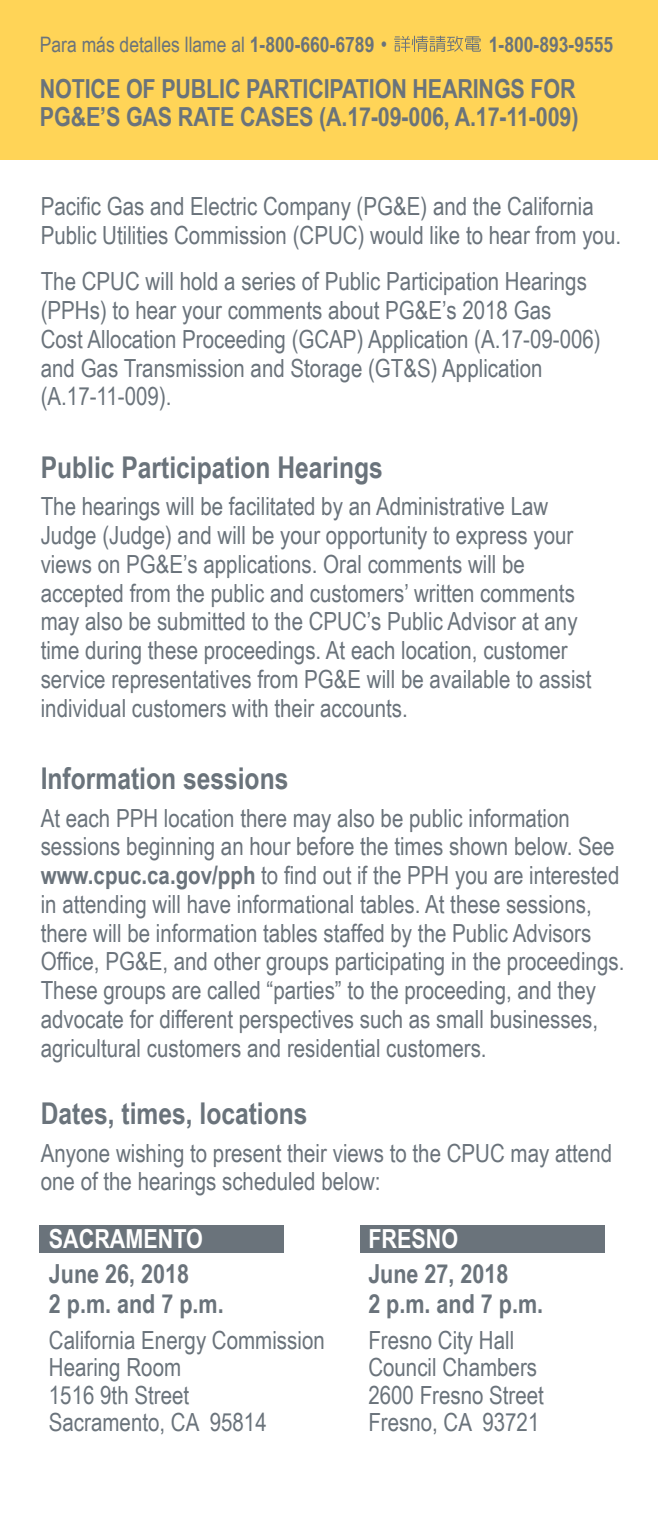
<style>
.page{position:relative;width:658px;height:1530px;background:#fff}
.page>*{position:absolute;margin:0;border:0;box-sizing:border-box;transform-origin:0 0}
.t1{font:700 30px "Arial Narrow";color:#6a737b}
.t2{font:700 26.25px/30px "Arial Narrow";letter-spacing:-.005em;color:#6a737b}
.t3{font:700 26.25px "Arial Narrow";color:#fff}
.t4{font:25px/28.8px "Arial Narrow";color:#6a737b}
.t5{font:21.25px "Arial Narrow";color:#6a737b}
.t6{font:700 21.25px "Arial Narrow";color:#6a737b}
.s1{font-weight:700}
.s2{font-size:21.75px}
</style>
<div class="page">
<div style="left:39px;top:1225px;width:245px;height:28px;background:#6a737b"></div>
<div style="left:360px;top:1225px;width:244px;height:28px;background:#6a737b"></div>
<div style="left:0;top:0;width:657px;height:160px;background:#ffd457"></div>
<svg style="left:394px;top:36px;width:87px;height:16px"></svg>
<p class="t5" style="left:40px;top:32px;width:348px">Para más detalles llame al <span class="s1">1-800-660-6789</span> <span class="s2">•</span></p>
<p class="t6" style="left:488px;top:32px;width:126px">1-800-893-9555</p>
<h1 class="t2" style="left:40px;top:74px;width:540px;line-height:28.8px">NOTICE OF PUBLIC PARTICIPATION HEARINGS FOR<br>PG&amp;E’S GAS RATE CASES (A.17-09-006, A.17-11-009)</h1>
<p class="t4" style="left:41px;top:192px;width:581px">Pacific Gas and Electric Company (PG&amp;E) and the California<br>Public Utilities Commission (CPUC) would like to hear from you.</p>
<p class="t4" style="left:41px;top:267px;width:561px">The CPUC will hold a series of Public Participation Hearings (PPHs) to hear your comments about PG&amp;E’s 2018 Gas<br>Cost Allocation Proceeding (GCAP) Application (A.17-09-006) and Gas Transmission and Storage (GT&amp;S) Application (A.17-11-009).</p>
<h2 class="t1" style="left:41px;top:450px;width:343px">Public Participation Hearings</h2>
<p class="t4" style="left:41px;top:492px;width:552px">The hearings will be facilitated by an Administrative Law Judge (Judge) and will be your opportunity to express your views on PG&amp;E’s applications. Oral comments will be accepted from the public and customers’ written comments may also be submitted to the CPUC’s Public Advisor at any time during these proceedings. At each location, customer service representatives from PG&amp;E will be available to assist individual customers with their accounts.</p>
<h2 class="t1" style="left:41px;top:761px;width:249px">Information sessions</h2>
<p class="t4" style="left:41px;top:803px;width:585px">At each PPH location there may also be public information sessions beginning an hour before the times shown below. See <span class="s1">www.cpuc.ca.gov/pph</span> to find out if the PPH you are interested in attending will have informational tables. At these sessions, there will be information tables staffed by the Public Advisors Office, PG&amp;E, and other groups participating in the proceedings.<br>These groups are called “parties” to the proceeding, and they advocate for different perspectives such as small businesses, agricultural customers and residential customers.</p>
<h2 class="t1" style="left:41px;top:1096px;width:268px">Dates, times, locations</h2>
<p class="t4" style="left:41px;top:1138px;width:572px">Anyone wishing to present their views to the CPUC may attend one of the hearings scheduled below:</p>
<h3 class="t3" style="left:49px;top:1223px;width:155px">SACRAMENTO</h3>
<p class="t2" style="left:49px;top:1259px;width:176px">June 26, 2018<br>2 p.m. and 7 p.m.</p>
<p class="t4" style="left:49px;top:1326px;width:277px;line-height:27.5px">California Energy Commission<br>Hearing Room<br>1516 9th Street<br>Sacramento, CA 95814</p>
<h3 class="t3" style="left:368px;top:1223px;width:91px">FRESNO</h3>
<p class="t2" style="left:368px;top:1259px;width:176px">June 27, 2018<br>2 p.m. and 7 p.m.</p>
<p class="t4" style="left:368px;top:1326px;width:177px;line-height:27.5px">Fresno City Hall<br>Council Chambers<br>2600 Fresno Street<br>Fresno, CA 93721</p>
</div>
